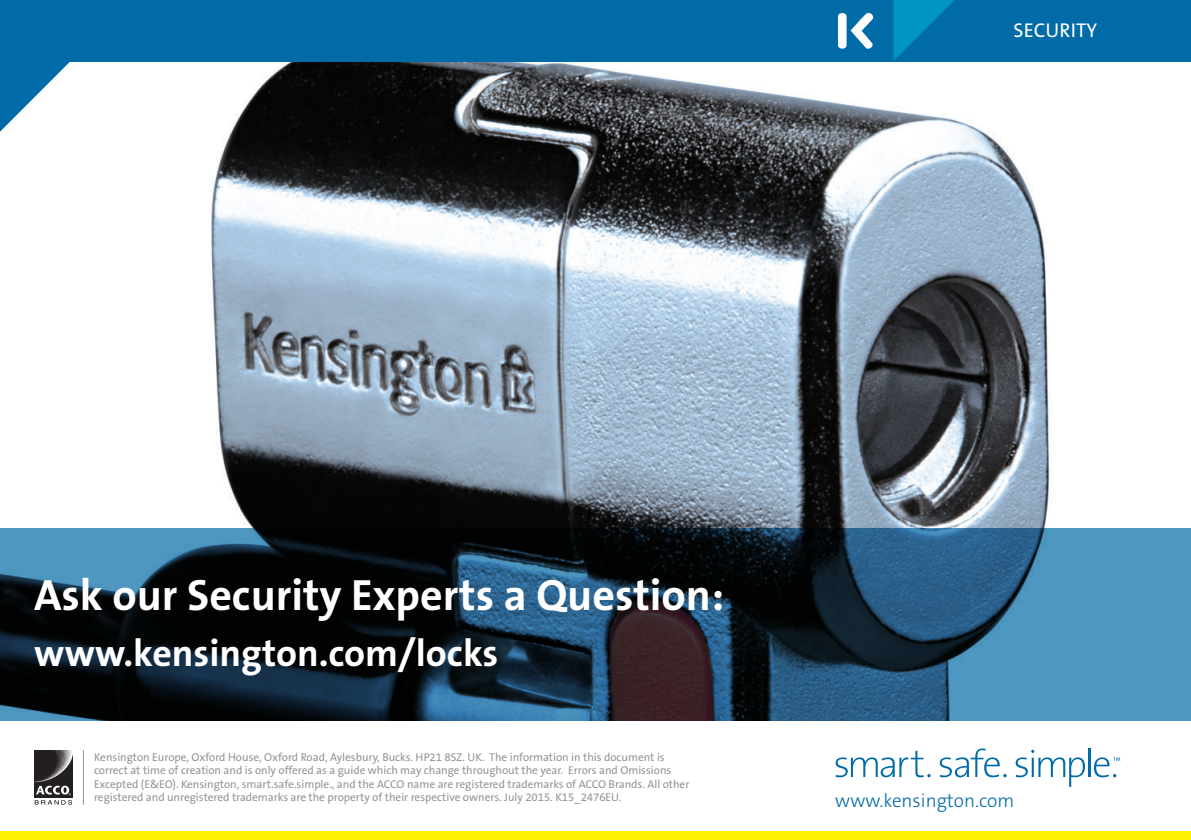
<style>
.page{position:relative;width:1191px;height:840px;background:#fff}
.page>*{position:absolute;margin:0;border:0;box-sizing:border-box;transform-origin:0 0}
.t1{font:44px "The Sans KENSINGTON7 Bd";color:#fff}
.t2{font:38px "The Sans KENSINGTON7 Bd";color:#fff}
.t3{font:20px "The Sans KENSINGTON5 Rg";color:#fff}
.t4{font:19px "The Sans KENSINGTON3 Li";color:#006ba7}
.legal{font:11.4px/13.6px "The Sans KENSINGTON5 Rg";letter-spacing:-.005em;color:#939598}
</style>
<div class="page">
<img style="left:72px;top:61px;width:1119px;height:466px">
<svg style="left:0;top:527px;width:1191px;height:193px;background:#203e53"></svg>
<svg style="left:835px;top:750px;width:95px;height:26px"></svg>
<svg style="left:939px;top:748px;width:67px;height:28px"></svg>
<svg style="left:1015px;top:749px;width:70px;height:37px"></svg>
<hr style="left:1088px;top:748px;width:2px;height:28px;background:#006ba7">
<svg style="left:1094px;top:757px;width:26px;height:19px"></svg>
<svg style="left:72px;top:754px;width:1px;height:43px"></svg>
<img style="left:34px;top:750px;width:38px;height:47px">
<svg style="left:35px;top:785px;width:37px;height:19px"></svg>
<hr style="left:83px;top:749px;width:1px;height:55px;background:#939598">
<div style="left:0;top:831px;width:1191px;height:8px;background:#fff101"></div>
<svg style="left:0;top:61px;width:72px;height:71px"></svg>
<div style="left:0;top:0;width:1191px;height:61px;background:#006ba7"></div>
<svg style="left:850px;top:13px;width:24px;height:36px"></svg>
<div style="left:838px;top:13px;width:8px;height:36px;background:#fff;border-radius:4px"></div>
<svg style="left:893px;top:0;width:61px;height:61px"></svg>
<p class="t3" style="left:1013px;top:19px;width:85px">SECURITY</p>
<p class="t1" style="left:34px;top:571px;width:691px">Ask our Security Experts a Question:</p>
<p class="t2" style="left:34px;top:632px;width:466px">www.kensington.com/locks</p>
<p class="legal" style="left:94px;top:749px;width:597px">Kensington Europe, Oxford House, Oxford Road, Aylesbury, Bucks. HP21 8SZ. UK. The information in this document is correct at time of creation and is only offered as a guide which may change throughout the year. Errors and Omissions Excepted (E&amp;EO). Kensington, smart.safe.simple., and the ACCO name are registered trademarks of ACCO Brands. All other registered and unregistered trademarks are the property of their respective owners. July 2015. K15_2476EU.</p>
<p class="t4" style="left:835px;top:790px;width:181px">www.kensington.com</p>
</div>
